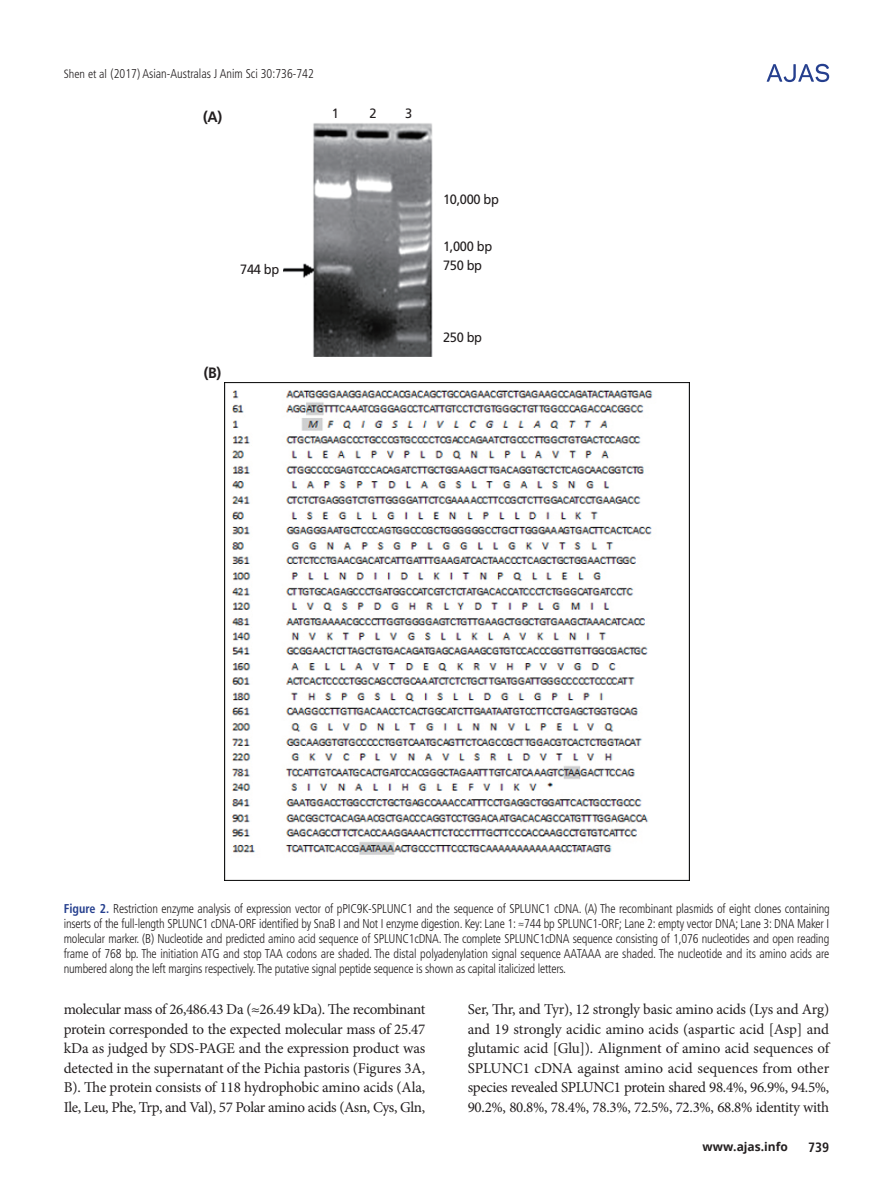
<style>
.page{position:relative;width:893px;height:1191px;background:#fff}
.page>*{position:absolute;margin:0;border:0;box-sizing:border-box;transform-origin:0 0}
.본문{font:15px/19.5px "Minion Pro";letter-spacing:-.025em;color:#231f20;text-align:justify}
.그림_지문{font:700 15px "Frutiger LT Std";color:#231f20;scale:.95 1}
.그림_지문-2{font:13.5px "Frutiger LT Std";letter-spacing:-.025em;color:#231f20;scale:.95 1}
.t1{font:700 condensed 13.5px "Frutiger LT Std";color:#231f20}
.표_그림__제목{font:300 condensed 12.75px/15px "Frutiger LT Std";letter-spacing:-.015em;color:#231f20;text-align:justify;scale:.95 1}
.t2{font:700 12px "Open Sans";color:#231f20}
.s1{font-size:12px}
.s2{font-weight:700;color:#253f8e}
</style>
<div class="page">
<svg style="left:767px;top:64px;width:62px;height:18px"></svg>
<img style="left:284px;top:123px;width:149px;height:234px">
<img style="left:224px;top:382px;width:465px;height:498px">
<p class="표_그림__제목" style="left:64px;top:66px;width:265px"><span class="s1">Shen et al</span> (2017) Asian-Australas J Anim Sci 30:736-742</p>
<p class="그림_지문" style="left:203px;top:108px;width:22px">(A)</p>
<p class="그림_지문-2" style="left:332px;top:105px;width:9px">1</p>
<p class="그림_지문-2" style="left:370px;top:105px;width:9px">2</p>
<p class="그림_지문-2" style="left:405px;top:105px;width:9px">3</p>
<p class="그림_지문-2" style="left:240px;top:261px;width:43px">744 bp</p>
<p class="그림_지문" style="left:204px;top:364px;width:20px">(B)</p>
<p class="그림_지문-2" style="left:443px;top:192px;width:60px">10,000 bp</p>
<p class="그림_지문-2" style="left:443px;top:238px;width:53px">1,000 bp</p>
<p class="그림_지문-2" style="left:443px;top:257px;width:43px">750 bp</p>
<p class="그림_지문-2" style="left:443px;top:329px;width:43px">250 bp</p>
<p class="표_그림__제목" style="left:64px;top:901px;width:808px"><span class="s2">Figure 2.</span> Restriction enzyme analysis of expression vector of pPIC9K-SPLUNC1 and the sequence of SPLUNC1 cDNA. (A) The recombinant plasmids of eight clones containing inserts of the full-length SPLUNC1 cDNA-ORF identified by SnaB I and Not I enzyme digestion. Key: Lane 1: ≈744 bp SPLUNC1-ORF; Lane 2: empty vector DNA; Lane 3: DNA Maker I molecular marker. (B) Nucleotide and predicted amino acid sequence of SPLUNC1cDNA. The complete SPLUNC1cDNA sequence consisting of 1,076 nucleotides and open reading frame of 768 bp. The initiation ATG and stop TAA codons are shaded. The distal polyadenylation signal sequence AATAAA are shaded. The nucleotide and its amino acids are numbered along the left margins respectively. The putative signal peptide sequence is shown as capital italicized letters.</p>
<p class="본문" style="left:64px;top:999px;width:363px">molecular mass of 26,486.43 Da (≈26.49 kDa). The recombinant protein corresponded to the expected molecular mass of 25.47 kDa as judged by SDS-PAGE and the expression product was detected in the supernatant of the Pichia pastoris (Figures 3A, B). The protein consists of 118 hydrophobic amino acids (Ala, Ile, Leu, Phe, Trp, and Val), 57 Polar amino acids (Asn, Cys, Gln,</p>
<p class="본문" style="left:468px;top:999px;width:363px">Ser, Thr, and Tyr), 12 strongly basic amino acids (Lys and Arg) and 19 strongly acidic amino acids (aspartic acid [Asp] and glutamic acid [Glu]). Alignment of amino acid sequences of SPLUNC1 cDNA against amino acid sequences from other species revealed SPLUNC1 protein shared 98.4%, 96.9%, 94.5%, 90.2%, 80.8%, 78.4%, 78.3%, 72.5%, 72.3%, 68.8% identity with</p>
<p class="t2" style="left:702px;top:1138px;width:87px">www.ajas.info</p>
<p class="t1" style="left:808px;top:1138px;width:23px">739</p>
</div>
